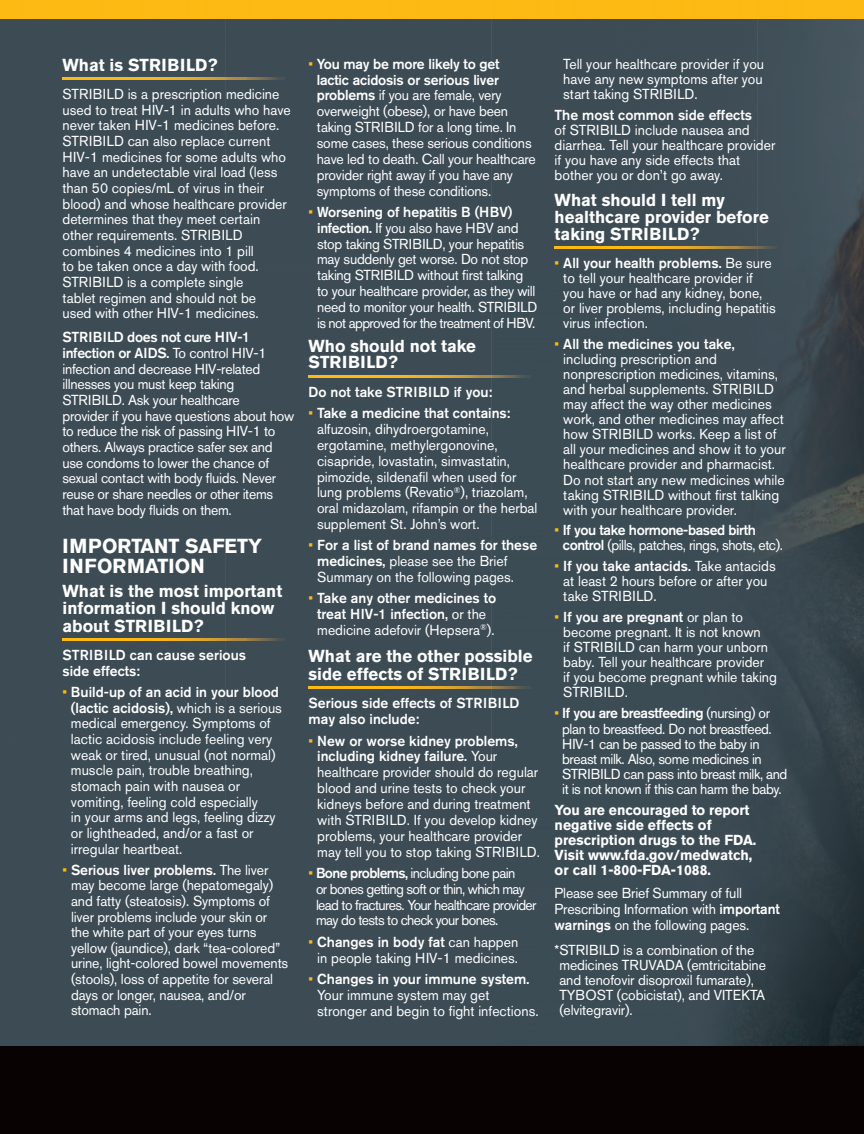
<style>
.page{position:relative;width:864px;height:1134px;background:#fff}
.page>*{position:absolute;margin:0;border:0;box-sizing:border-box;transform-origin:0 0}
.t1{font:700 20.1px/20.7px "Akzidenz Grotesk BE";color:#fff}
.t2{font:700 17.25px/17.9px "Akzidenz Grotesk BE";color:#fff}
.t3{font:14.4px/15.6px "Akzidenz Grotesk BE";color:#fff}
.t4{font:14.4px/15.6px "Akzidenz Grotesk BE";letter-spacing:-.02em;color:#fff}
.t5{font:500 14.4px/15.9px "Akzidenz Grotesk BE";color:#fff}
.t6{font:14.4px/15.1px "Akzidenz Grotesk BE";letter-spacing:-.03em;color:#fff}
.t7{font:14.4px/15.9px "Akzidenz Grotesk BE";letter-spacing:-.045em;color:#fff}
.t8{font:700 14.4px/15.1px "Akzidenz Grotesk BE";color:#fff}
.t9{font:500 14.4px/15.1px "Akzidenz Grotesk BE";letter-spacing:-.03em;color:#fff}
.s1{font-weight:500}
.s2{color:#fcba13}
.s3{font-weight:400;color:#fcba13}
.s4{font-weight:400}
</style>
<div class="page">
<img style="left:0;top:0;width:864px;height:1046px">
<div style="left:0;top:1047px;width:864px;height:87px;background:#080302"></div>
<hr style="left:0;top:1046px;width:864px;height:1px;background:#080302">
<img style="left:63px;top:78px;width:222px;height:2px">
<img style="left:63px;top:639px;width:222px;height:2px">
<img style="left:309px;top:375px;width:222px;height:2px">
<img style="left:309px;top:687px;width:222px;height:2px">
<img style="left:555px;top:247px;width:222px;height:2px">
<p class="t2" style="left:63px;top:56px;width:156px">What is STRIBILD?</p>
<p class="t3" style="left:63px;top:86px;width:230px">STRIBILD is a prescription medicine used to treat HIV-1 in adults who have never taken HIV-1 medicines before.<br>STRIBILD can also replace current HIV-1 medicines for some adults who have an undetectable viral load (less than 50 copies/mL of virus in their blood) and whose healthcare provider determines that they meet certain other requirements. STRIBILD combines 4 medicines into 1 pill<br>to be taken once a day with food.<br>STRIBILD is a complete single<br>tablet regimen and should not be<br>used with other HIV-1 medicines.</p>
<p class="t4" style="left:63px;top:330px;width:233px"><span class="s1">STRIBILD does not cure HIV-1 infection or AIDS.</span> To control HIV-1 infection and decrease HIV-related illnesses you must keep taking STRIBILD. Ask your healthcare<br>provider if you have questions about how to reduce the risk of passing HIV-1 to others. Always practice safer sex and use condoms to lower the chance of sexual contact with body fluids. Never reuse or share needles or other items that have body fluids on them.</p>
<h1 class="t1" style="left:63px;top:535px;width:201px">IMPORTANT SAFETY<br>INFORMATION</h1>
<p class="t2" style="left:63px;top:582px;width:221px">What is the most important information I should know about STRIBILD?</p>
<p class="t5" style="left:63px;top:647px;width:185px">STRIBILD can cause serious side effects:</p>
<p class="t3" style="left:71px;top:684px;width:213px;text-indent:-8px"><span class="s2">•</span> <span class="s1">Build-up of an acid in your blood (lactic acidosis),</span> which is a serious medical emergency. Symptoms of lactic acidosis include feeling very weak or tired, unusual (not normal) muscle pain, trouble breathing, stomach pain with nausea or vomiting, feeling cold especially<br>in your arms and legs, feeling dizzy or lightheaded, and/or a fast or irregular heartbeat.</p>
<p class="t3" style="left:71px;top:862px;width:219px;text-indent:-9px"><span class="s2">•</span> <span class="s1">Serious liver problems.</span> The liver may become large (hepatomegaly) and fatty (steatosis). Symptoms of liver problems include your skin or the white part of your eyes turns yellow (jaundice), dark “tea-colored” urine, light-colored bowel movements (stools), loss of appetite for several days or longer, nausea, and/or stomach pain.</p>
<p class="t3" style="left:317px;top:56px;width:221px;text-indent:-8px"><span class="s2">•</span> <span class="s1">You may be more likely to get<br>lactic acidosis or serious liver problems</span> if you are female, very overweight (obese), or have been taking STRIBILD for a long time. In some cases, these serious conditions have led to death. Call your healthcare provider right away if you have any symptoms of these conditions.</p>
<p class="t4" style="left:317px;top:204px;width:222px;text-indent:-9px"><span class="s2">•</span> <span class="s1">Worsening of hepatitis B (HBV) infection.</span> If you also have HBV and stop taking STRIBILD, your hepatitis may suddenly get worse. Do not stop taking STRIBILD without first talking to your healthcare provider, as they will need to monitor your health. STRIBILD is not approved for the treatment of HBV.</p>
<p class="t2" style="left:309px;top:338px;width:169px;line-height:15.9px">Who should not take<br>STRIBILD?</p>
<p class="t5" style="left:309px;top:384px;width:185px">Do not take STRIBILD if you:</p>
<p class="t3" style="left:317px;top:405px;width:222px;text-indent:-8px"><span class="s2">•</span> <span class="s1">Take a medicine that contains: </span>alfuzosin, dihydroergotamine, ergotamine, methylergonovine, cisapride, lovastatin, simvastatin, pimozide, sildenafil when used for lung problems (Revatio<sup>®</sup>), triazolam, oral midazolam, rifampin or the herbal supplement St. John’s wort.</p>
<p class="t3" style="left:317px;top:537px;width:222px;text-indent:-9px"><span class="s2">•</span> <span class="s1">For a list of brand names for these medicines,</span> please see the Brief<br>Summary on the following pages.</p>
<p class="t5" style="left:309px;top:590px;width:189px;text-align:center"><span class="s3">•</span> Take any other medicines to treat HIV-1 infection, <span class="s4">or the medicine adefovir (Hepsera</span><sup>®</sup><span class="s4">).</span></p>
<p class="t2" style="left:309px;top:647px;width:226px">What are the other possible side effects of STRIBILD?</p>
<p class="t5" style="left:309px;top:695px;width:212px">Serious side effects of STRIBILD may also include:</p>
<p class="t3" style="left:317px;top:733px;width:224px;text-indent:-9px"><span class="s2">•</span> <span class="s1">New or worse kidney problems, including kidney failure.</span> Your healthcare provider should do regular blood and urine tests to check your kidneys before and during treatment with STRIBILD. If you develop kidney problems, your healthcare provider may tell you to stop taking STRIBILD.</p>
<p class="t7" style="left:316px;top:865px;width:222px;text-indent:-7px"><span class="s2">•</span> <span class="s1">Bone problems,</span> including bone pain<br>or bones getting soft or thin, which may lead to fractures. Your healthcare provider may do tests to check your bones.</p>
<p class="t3" style="left:309px;top:934px;width:211px;text-align:center"><span class="s2">•</span> <span class="s1">Changes in body fat</span> can happen in people taking HIV-1 medicines.</p>
<p class="t3" style="left:317px;top:971px;width:223px;text-indent:-9px"><span class="s2">•</span> <span class="s1">Changes in your immune system.<br></span>Your immune system may get stronger and begin to fight infections.</p>
<p class="t3" style="left:563px;top:56px;width:202px;line-height:15.1px;text-align:justify">Tell your healthcare provider if you have any new symptoms after you start taking STRIBILD.</p>
<p class="t5" style="left:555px;top:106px;width:199px">The most common side effects</p>
<p class="t3" style="left:555px;top:122px;width:222px;line-height:15.1px">of STRIBILD include nausea and diarrhea. Tell your healthcare provider if you have any side effects that bother you or don’t go away.</p>
<p class="t2" style="left:555px;top:191px;width:216px;line-height:17.2px">What should I tell my healthcare provider before taking STRIBILD?</p>
<p class="t3" style="left:563px;top:255px;width:214px;line-height:15.1px;text-indent:-9px"><span class="s2">•</span> <span class="s1">All your health problems.</span> Be sure to tell your healthcare provider if you have or had any kidney, bone, or liver problems, including hepatitis virus infection.</p>
<p class="t3" style="left:563px;top:336px;width:224px;line-height:15.1px;text-indent:-9px"><span class="s2">•</span> <span class="s1">All the medicines you take, </span>including prescription and nonprescription medicines, vitamins, and herbal supplements. STRIBILD may affect the way other medicines work, and other medicines may affect how STRIBILD works. Keep a list of all your medicines and show it to your healthcare provider and pharmacist.<br>Do not start any new medicines while taking STRIBILD without first talking with your healthcare provider.</p>
<p class="t9" style="left:563px;top:522px;width:222px;text-indent:-8px"><span class="s3">•</span> If you take hormone-based birth control <span class="s4">(pills, patches, rings, shots, etc).</span></p>
<p class="t3" style="left:563px;top:558px;width:214px;line-height:15.1px;text-indent:-9px"><span class="s2">•</span> <span class="s1">If you take antacids.</span> Take antacids at least 2 hours before or after you take STRIBILD.</p>
<p class="t3" style="left:563px;top:609px;width:215px;line-height:15.1px;text-indent:-9px"><span class="s2">•</span> <span class="s1">If you are pregnant</span> or plan to become pregnant. It is not known<br>if STRIBILD can harm your unborn baby. Tell your healthcare provider<br>if you become pregnant while taking<br>STRIBILD.</p>
<p class="t6" style="left:562px;top:706px;width:227px;text-indent:-8px"><span class="s2">•</span> <span class="s1">If you are breastfeeding</span> (nursing) or plan to breastfeed. Do not breastfeed.<br>HIV-1 can be passed to the baby in breast milk. Also, some medicines in STRIBILD can pass into breast milk, and it is not known if this can harm the baby.</p>
<p class="t8" style="left:555px;top:802px;width:203px">You are encouraged to report negative side effects of prescription drugs to the FDA.<br>Visit www.fda.gov/medwatch, or call 1-800-FDA-1088.</p>
<p class="t3" style="left:555px;top:885px;width:227px">Please see Brief Summary of full<br>Prescribing Information with <span class="s1">important warnings</span> on the following pages.</p>
<p class="t3" style="left:559px;top:942px;width:208px;line-height:15.1px;text-indent:-5px">* STRIBILD is a combination of the medicines TRUVADA (emtricitabine and tenofovir disoproxil fumarate),<br>TYBOST (cobicistat), and VITEKTA (elvitegravir).</p>
</div>
